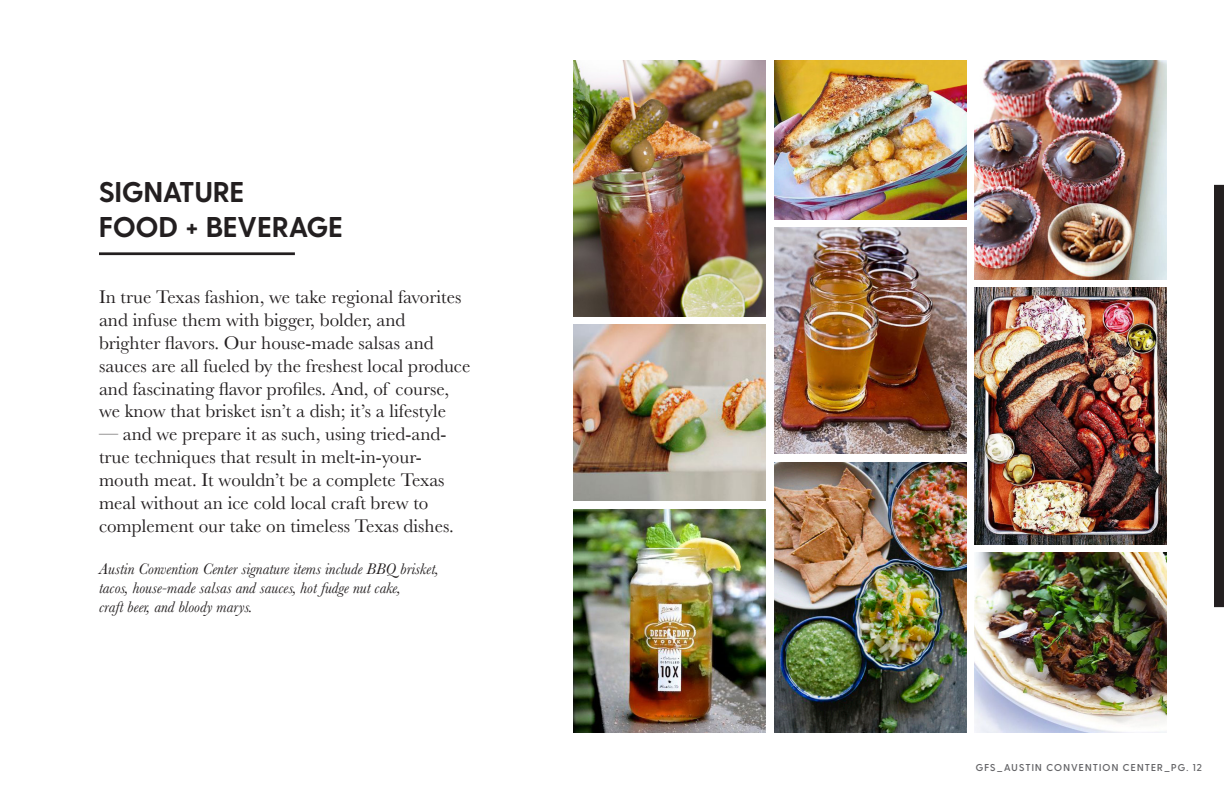
<style>
.page{position:relative;width:1224px;height:792px;background:#fff}
.page>*{position:absolute;margin:0;border:0;box-sizing:border-box;transform-origin:0 0}
.t1{font:700 28.6px/34.3px "Greycliff CF";letter-spacing:.01em;color:#231f20}
.t2{font:19px/22.9px "Baskerville";color:#231f20}
.t3{font:italic 16px/19.2px "Baskerville";color:#231f20}
.presentation___Side{font:600 10px "Greycliff CF";letter-spacing:.115em;color:#636366}
</style>
<div class="page">
<img style="left:774px;top:60px;width:193px;height:159px">
<img style="left:774px;top:228px;width:193px;height:225px">
<img style="left:974px;top:60px;width:193px;height:219px">
<img style="left:974px;top:553px;width:193px;height:179px">
<img style="left:573px;top:324px;width:193px;height:177px">
<img style="left:573px;top:509px;width:193px;height:223px">
<img style="left:774px;top:462px;width:193px;height:270px">
<img style="left:974px;top:288px;width:193px;height:256px">
<img style="left:573px;top:60px;width:193px;height:257px">
<hr style="left:99px;top:252px;width:196px;height:3px;background:#231f20">
<div style="left:1214px;top:185px;width:10px;height:422px;background:#231f20"></div>
<p class="t1" style="left:99px;top:176px;width:245px">SIGNATURE<br>FOOD + BEVERAGE</p>
<p class="t2" style="left:99px;top:286px;width:373px">In true Texas fashion, we take regional favorites and infuse them with bigger, bolder, and brighter flavors. Our house-made salsas and sauces are all fueled by the freshest local produce and fascinating flavor profiles. And, of course, we know that brisket isn’t a dish; it’s a lifestyle</p>
<p class="t2" style="left:99px;top:423px;width:356px">— and we prepare it as such, using tried-and&shy;true techniques that result in melt-in-your&shy;mouth meat. It wouldn’t be a complete Texas meal without an ice cold local craft brew to complement our take on timeless Texas dishes.</p>
<p class="t3" style="left:99px;top:559px;width:342px">Austin Convention Center signature items include BBQ brisket, tacos, house-made salsas and sauces, hot fudge nut cake,<br>craft beer, and bloody marys.</p>
<p class="presentation___Side" style="left:976px;top:762px;width:228px">GFS_AUSTIN CONVENTION CENTER_PG. 12</p>
</div>
